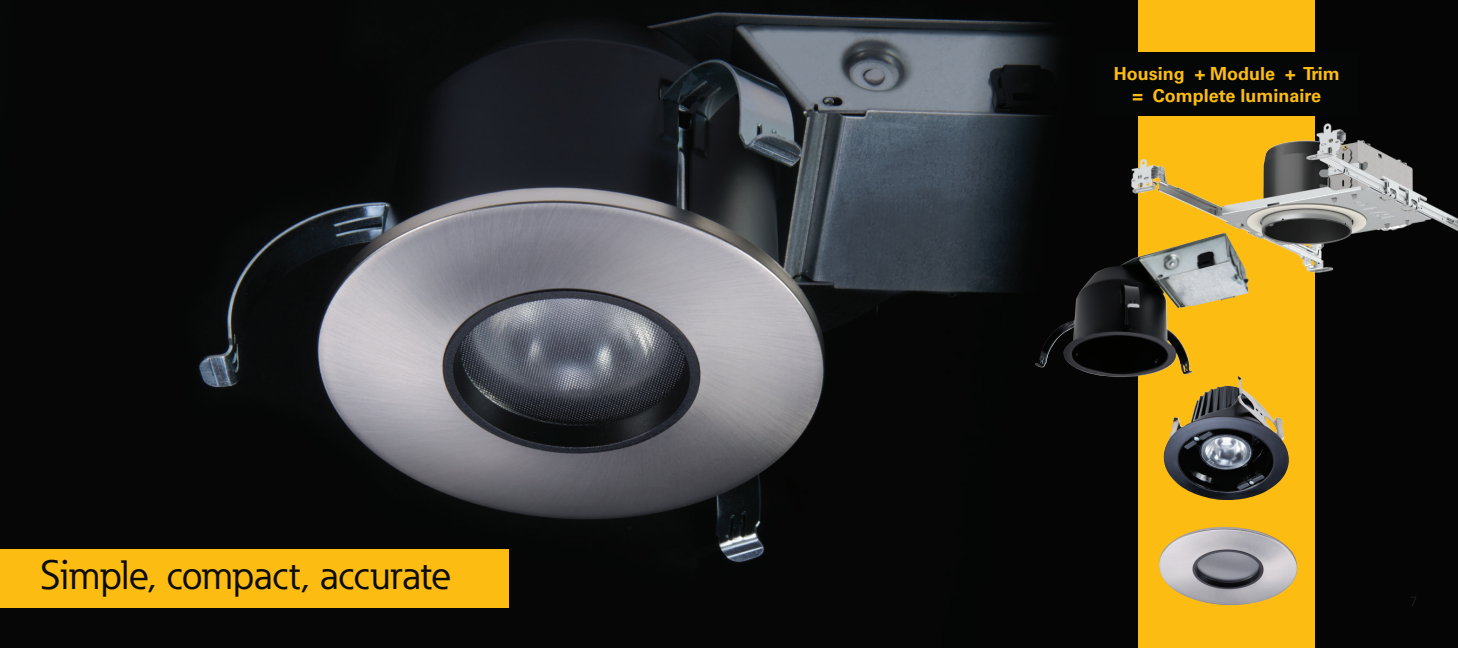
<style>
.page{position:relative;width:1458px;height:648px;background:#fff}
.page>*{position:absolute;margin:0;border:0;box-sizing:border-box;transform-origin:0 0}
.t1{font:40.5px "Eaton";color:#0b0d0d}
.t2{font:700 18px/21.6px "Univers LT Std";color:#fdbc12;text-align:center}
.t3{font:300 13.5px "Univers LT Std";color:#231f20}
</style>
<div class="page">
<img style="left:0;top:0;width:1458px;height:648px">
<div style="left:0;top:549px;width:509px;height:59px;background:#fdbc12"></div>
<div style="left:1139px;top:0;width:176px;height:648px;background:#fdbc12"></div>
<div style="left:1096px;top:52px;width:261px;height:63px;background:#050707"></div>
<img style="left:1163px;top:377px;width:126px;height:123px">
<img style="left:1159px;top:527px;width:138px;height:78px">
<img style="left:1127px;top:118px;width:331px;height:160px">
<img style="left:1034px;top:233px;width:215px;height:144px">
<h1 class="t1" style="left:40px;top:549px;width:413px">Simple, compact, accurate</h1>
<p class="t2" style="left:1114px;top:63px;width:227px">Housing + Module + Trim = Complete luminaire</p>
<p class="t3" style="left:1410px;top:593px;width:9px">7</p>
</div>
